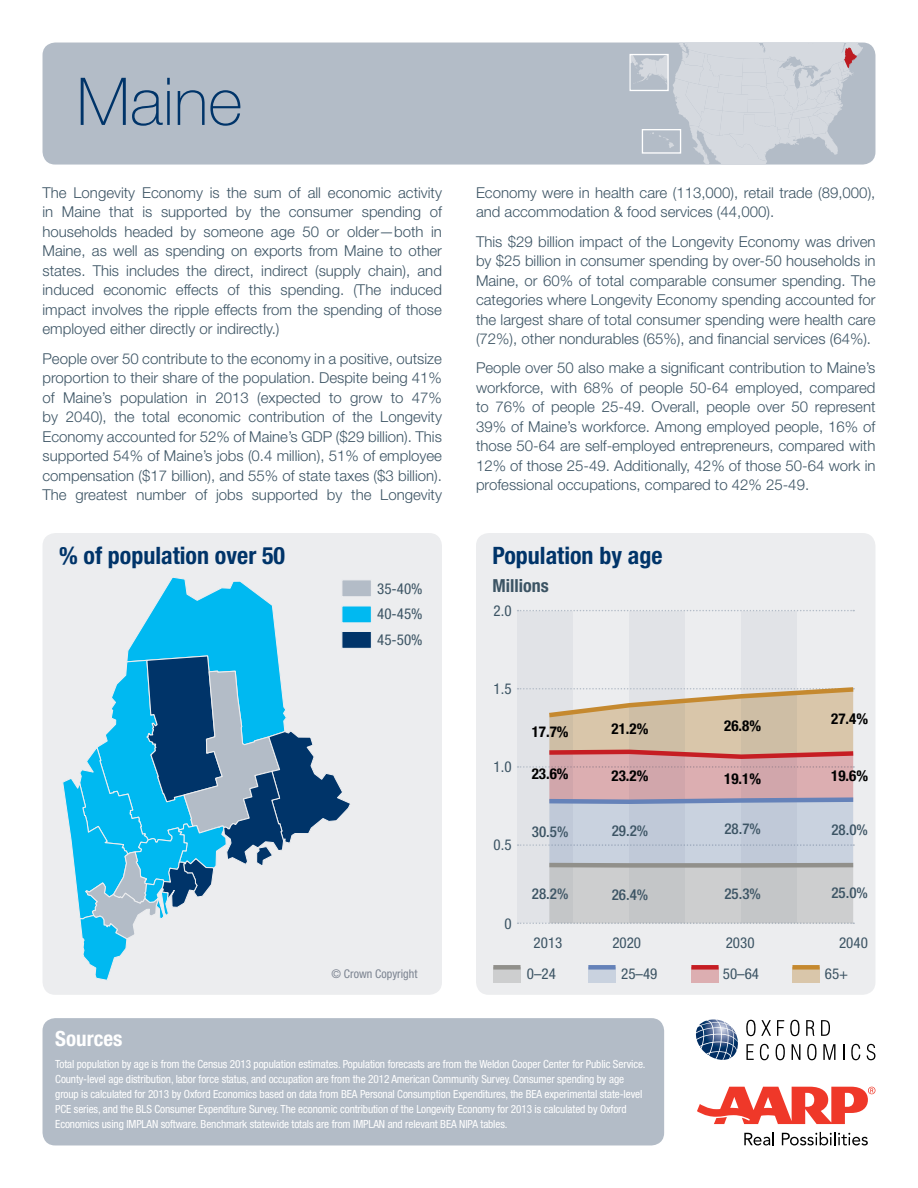
<style>
.page{position:relative;width:918px;height:1188px;background:#fff}
.page>*{position:absolute;margin:0;border:0;box-sizing:border-box;transform-origin:0 0}
.t1{font:100 66px "Helvetica Neue LT Std";color:#003469}
.t2{font:700 condensed 24px "Helvetica Neue LT Std";color:#003469}
.t3{font:700 condensed 21px "Helvetica Neue LT Std";color:#fff}
.t4{font:700 condensed 18px "Helvetica Neue LT Std";color:#3c5464}
.t5{font:300 15px/19.5px "Helvetica Neue LT Std";color:#3c5464;text-align:justify}
.t6{font:condensed 15px/25.5px "Helvetica Neue LT Std";color:#3c5464;text-align:center}
.t7{font:700 condensed 15px "Helvetica Neue LT Std";color:#000}
.t8{font:500 condensed 15px "Helvetica Neue LT Std";color:#3c5464}
.t9{font:condensed 12px "Helvetica Neue LT Std";color:#7c8491}
.t10{font:condensed 11.25px/15px "Helvetica Neue LT Std";letter-spacing:-.01em;color:#fff}
</style>
<div class="page">
<div style="left:43px;top:533px;width:399px;height:462px;background:#ecedef;border-radius:13px"></div>
<div style="left:476px;top:533px;width:399px;height:462px;background:#ecedef;border-radius:13px"></div>
<div style="left:43px;top:43px;width:832px;height:122px;background:#b3bcc7;border-radius:13px"></div>
<svg style="left:630px;top:43px;width:233px;height:122px"></svg>
<div style="left:629px;top:54px;width:40px;height:37px;border:1px solid #fff"></div>
<div style="left:517px;top:611px;width:56px;height:312px;background:#e1e3e7"></div>
<div style="left:741px;top:611px;width:56px;height:312px;background:#e1e3e7"></div>
<div style="left:629px;top:611px;width:56px;height:312px;background:#e1e3e7"></div>
<svg style="left:518px;top:610px;width:336px;height:1px"></svg>
<svg style="left:518px;top:687px;width:337px;height:237px;background:#ccc1c0"></svg>
<div style="left:43px;top:1018px;width:621px;height:127px;background:#b3bcc7;border-radius:13px"></div>
<svg style="left:744px;top:1132px;width:30px;height:13px"></svg>
<svg style="left:782px;top:1132px;width:86px;height:13px"></svg>
<svg style="left:697px;top:1087px;width:178px;height:37px"></svg>
<svg style="left:746px;top:1044px;width:8px;height:16px"></svg>
<svg style="left:760px;top:1044px;width:9px;height:16px"></svg>
<svg style="left:776px;top:1044px;width:9px;height:16px"></svg>
<svg style="left:792px;top:1044px;width:8px;height:16px"></svg>
<svg style="left:807px;top:1044px;width:9px;height:16px"></svg>
<svg style="left:823px;top:1044px;width:12px;height:16px"></svg>
<svg style="left:843px;top:1044px;width:1px;height:16px"></svg>
<svg style="left:851px;top:1044px;width:9px;height:16px"></svg>
<svg style="left:867px;top:1044px;width:8px;height:16px"></svg>
<svg style="left:746px;top:1020px;width:25px;height:16px"></svg>
<svg style="left:777px;top:1020px;width:7px;height:16px"></svg>
<svg style="left:790px;top:1020px;width:9px;height:16px"></svg>
<svg style="left:806px;top:1020px;width:9px;height:16px"></svg>
<svg style="left:821px;top:1020px;width:9px;height:16px"></svg>
<svg style="left:696px;top:1019px;width:42px;height:26px"></svg>
<div style="left:493px;top:968px;width:27px;height:15px;background:#cdcecf"></div>
<div style="left:493px;top:965px;width:28px;height:5px;background:#91908b"></div>
<div style="left:588px;top:968px;width:27px;height:15px;background:#c9d2df"></div>
<div style="left:588px;top:965px;width:28px;height:5px;background:#6582b9"></div>
<div style="left:792px;top:968px;width:28px;height:15px;background:#d9c6aa"></div>
<div style="left:792px;top:965px;width:28px;height:5px;background:#c5892f"></div>
<div style="left:691px;top:968px;width:27px;height:15px;background:#dcaeb1"></div>
<div style="left:691px;top:965px;width:28px;height:5px;background:#c61d23"></div>
<div style="left:341px;top:579px;width:31px;height:18px;background:#b3bcc7;border:1px solid #ecedef"></div>
<div style="left:341px;top:605px;width:31px;height:18px;background:#00b9f1;border:1px solid #ecedef"></div>
<div style="left:341px;top:631px;width:31px;height:18px;background:#003469;border:1px solid #ecedef"></div>
<svg style="left:62px;top:577px;width:290px;height:404px"></svg>
<h1 class="t1" style="left:77px;top:64px;width:167px">Maine</h1>
<p class="t5" style="left:43px;top:182px;width:401px">The Longevity Economy is the sum of all economic activity in Maine that is supported by the consumer spending of households headed by someone age 50 or older—both in Maine, as well as spending on exports from Maine to other states. This includes the direct, indirect (supply chain), and induced economic effects of this spending. (The induced impact involves the ripple effects from the spending of those employed either directly or indirectly.)</p>
<p class="t5" style="left:43px;top:348px;width:401px">People over 50 contribute to the economy in a positive, outsize proportion to their share of the population. Despite being 41% of Maine’s population in 2013 (expected to grow to 47% by 2040), the total economic contribution of the Longevity Economy accounted for 52% of Maine’s GDP ($29 billion). This supported 54% of Maine’s jobs (0.4 million), 51% of employee compensation ($17 billion), and 55% of state taxes ($3 billion).<br>The greatest number of jobs supported by the Longevity</p>
<p class="t5" style="left:476px;top:182px;width:401px">Economy were in health care (113,000), retail trade (89,000), and accommodation &amp; food services (44,000).</p>
<p class="t5" style="left:476px;top:231px;width:401px">This $29 billion impact of the Longevity Economy was driven by $25 billion in consumer spending by over-50 households in Maine, or 60% of total comparable consumer spending. The categories where Longevity Economy spending accounted for the largest share of total consumer spending were health care (72%), other nondurables (65%), and financial services (64%).</p>
<p class="t5" style="left:476px;top:358px;width:401px">People over 50 also make a significant contribution to Maine’s workforce, with 68% of people 50-64 employed, compared to 76% of people 25-49. Overall, people over 50 represent 39% of Maine’s workforce. Among employed people, 16% of those 50-64 are self-employed entrepreneurs, compared with 12% of those 25-49. Additionally, 42% of those 50-64 work in professional occupations, compared to 42% 25-49.</p>
<h2 class="t2" style="left:59px;top:541px;width:228px">% of population over 50</h2>
<h2 class="t2" style="left:493px;top:541px;width:171px">Population by age</h2>
<p class="t4" style="left:493px;top:575px;width:58px">Millions</p>
<p class="t6" style="left:494px;top:597px;width:19px">2.0</p>
<p class="t6" style="left:377px;top:576px;width:47px;text-align:justify">35-40% 40-45% 45-50%</p>
<p class="t9" style="left:332px;top:967px;width:88px">© Crown Copyright</p>
<p class="t6" style="left:494px;top:676px;width:19px">1.5</p>
<p class="t6" style="left:494px;top:754px;width:19px">1.0</p>
<p class="t6" style="left:494px;top:832px;width:19px">0.5</p>
<p class="t6" style="left:504px;top:910px;width:9px">0</p>
<p class="t7" style="left:532px;top:722px;width:38px">17.7%</p>
<p class="t7" style="left:612px;top:719px;width:38px">21.2%</p>
<p class="t7" style="left:724px;top:716px;width:38px">26.8%</p>
<p class="t7" style="left:831px;top:709px;width:38px">27.4%</p>
<p class="t7" style="left:532px;top:765px;width:38px">23.6%</p>
<p class="t7" style="left:612px;top:766px;width:38px">23.2%</p>
<p class="t7" style="left:724px;top:770px;width:38px">19.1%</p>
<p class="t7" style="left:831px;top:766px;width:38px">19.6%</p>
<p class="t8" style="left:532px;top:823px;width:38px">30.5%</p>
<p class="t8" style="left:612px;top:822px;width:38px">29.2%</p>
<p class="t8" style="left:724px;top:820px;width:38px">28.7%</p>
<p class="t8" style="left:831px;top:821px;width:38px">28.0%</p>
<p class="t8" style="left:532px;top:884px;width:38px">28.2%</p>
<p class="t8" style="left:612px;top:886px;width:38px">26.4%</p>
<p class="t8" style="left:724px;top:885px;width:38px">25.3%</p>
<p class="t8" style="left:831px;top:884px;width:38px">25.0%</p>
<p class="t6" style="left:527px;top:927px;width:37px;line-height:31.7px">2013<br>0–24</p>
<p class="t6" style="left:612px;top:930px;width:30px">2020</p>
<p class="t6" style="left:726px;top:930px;width:30px">2030</p>
<p class="t6" style="left:839px;top:930px;width:30px">2040</p>
<p class="t6" style="left:621px;top:961px;width:38px">25–49</p>
<p class="t6" style="left:723px;top:961px;width:38px">50–64</p>
<p class="t6" style="left:825px;top:961px;width:25px">65+</p>
<h3 class="t3" style="left:55px;top:1026px;width:69px">Sources</h3>
<p class="t10" style="left:55px;top:1057px;width:592px">Total population by age is from the Census 2013 population estimates. Population forecasts are from the Weldon Cooper Center for Public Service.<br>County-level age distribution, labor force status, and occupation are from the 2012 American Community Survey. Consumer spending by age group is calculated for 2013 by Oxford Economics based on data from BEA Personal Consumption Expenditures, the BEA experimental state-level PCE series, and the BLS Consumer Expenditure Survey. The economic contribution of the Longevity Economy for 2013 is calculated by Oxford Economics using IMPLAN software. Benchmark statewide totals are from IMPLAN and relevant BEA NIPA tables.</p>
</div>
